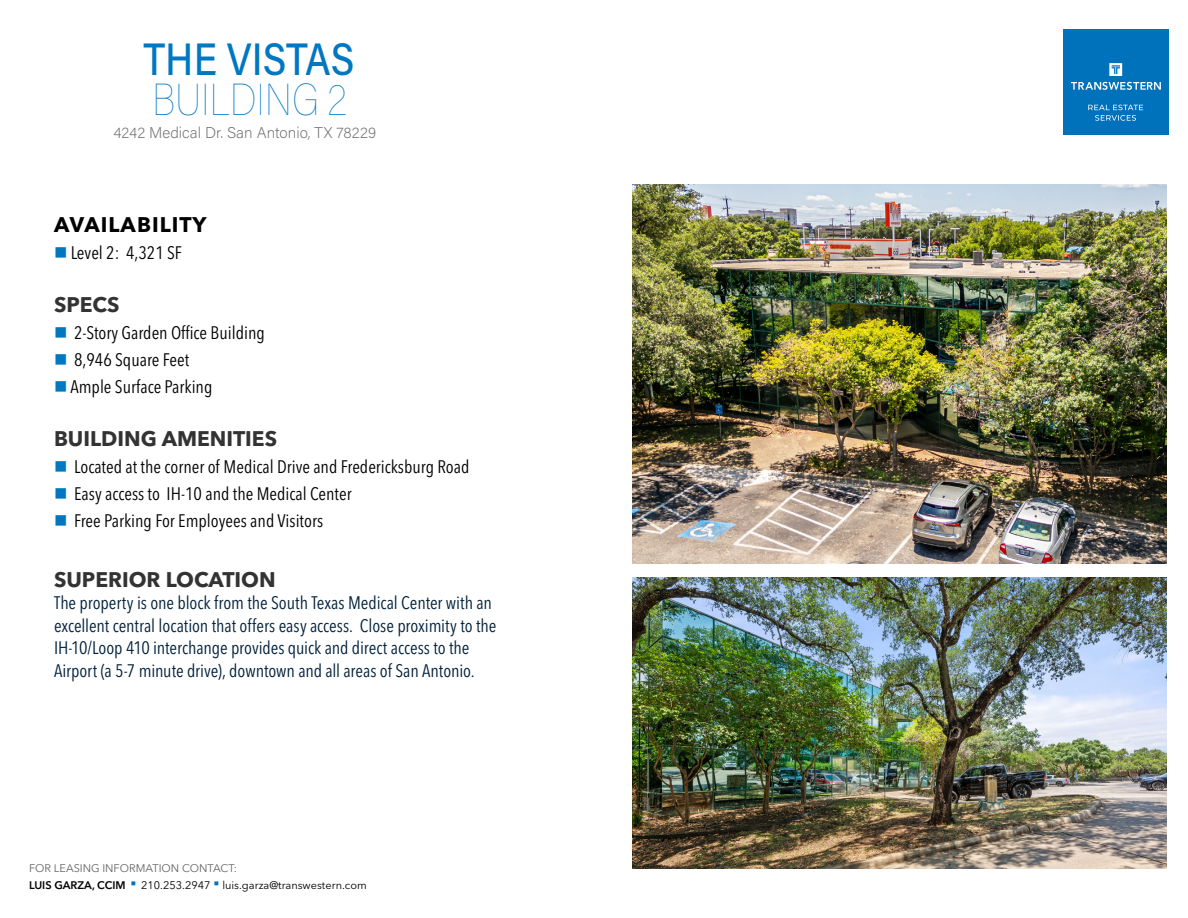
<style>
.page{position:relative;width:1188px;height:918px;background:#fff}
.page>*{position:absolute;margin:0;border:0;box-sizing:border-box;transform-origin:0 0}
.t1{font:500 45.3px "Acumin Pro";color:#0077c1;scale:.85 1}
.t2{font:100 44.55px "Acumin Pro";letter-spacing:.015em;color:#0077c1;scale:.85 1}
.t3{font:700 21px "Avenir Next LT Pro";color:#333}
.t4{font:700 21px "Avenir Next LT Pro";letter-spacing:.05em;color:#000}
.t5{font:condensed 18px/22.5px "Avenir Next LT Pro";letter-spacing:-.005em;color:#00203a}
.t6{font:condensed 18px "Avenir Next LT Pro";color:#000101}
.t7{font:200 15.6px "Acumin Pro";color:#6d6e71}
.t8{font:10.95px "Avenir Next LT Pro";color:#000}
.t9{font:10.95px "Avenir Next LT Pro";color:#636466}
.s1{color:#0077c1}
.s2{font-weight:600}
.s3{font-family:"Arial";font-size:17.1px;color:#0072bc}
</style>
<div class="page">
<div style="left:1063px;top:30px;width:106px;height:105px;background:#0072bc"></div>
<svg style="left:1088px;top:105px;width:55px;height:16px"></svg>
<svg style="left:1109px;top:63px;width:13px;height:13px"></svg>
<svg style="left:1071px;top:82px;width:90px;height:8px"></svg>
<img style="left:633px;top:185px;width:533px;height:378px">
<img style="left:633px;top:578px;width:533px;height:290px">
<h1 class="t1" style="left:143px;top:28px;width:250px">THE VISTAS</h1>
<h2 class="t2" style="left:152px;top:69px;width:230px">BUILDING 2</h2>
<p class="t7" style="left:113px;top:122px;width:264px">4242 Medical Dr. San Antonio, TX 78229</p>
<p class="t4" style="left:54px;top:212px;width:154px">AVAILABILITY</p>
<p class="t6" style="left:54px;top:242px;width:130px"><span class="s1">■</span> Level 2: 4,321 SF</p>
<p class="t3" style="left:54px;top:292px;width:67px">SPECS</p>
<p class="t6" style="left:54px;top:322px;width:212px"><span class="s1">■</span> 2-Story Garden Office Building</p>
<p class="t6" style="left:54px;top:349px;width:137px"><span class="s1">■</span> 8,946 Square Feet</p>
<p class="t6" style="left:54px;top:376px;width:160px"><span class="s1">■</span> Ample Surface Parking</p>
<p class="t3" style="left:54px;top:426px;width:225px">BUILDING AMENITIES</p>
<p class="t6" style="left:54px;top:456px;width:417px"><span class="s1">■</span> Located at the corner of Medical Drive and Fredericksburg Road</p>
<p class="t6" style="left:54px;top:483px;width:299px"><span class="s1">■</span> Easy access to IH-10 and the Medical Center</p>
<p class="t6" style="left:54px;top:510px;width:271px"><span class="s1">■</span> Free Parking For Employees and Visitors</p>
<p class="t3" style="left:54px;top:567px;width:223px">SUPERIOR LOCATION</p>
<p class="t5" style="left:54px;top:592px;width:444px">The property is one block from the South Texas Medical Center with an excellent central location that offers easy access. Close proximity to the IH-10/Loop 410 interchange provides quick and direct access to the Airport (a 5-7 minute drive), downtown and all areas of San Antonio.</p>
<p class="t9" style="left:29px;top:862px;width:210px">FOR LEASING INFORMATION CONTACT:</p>
<p class="t8" style="left:29px;top:879px;width:339px"><span class="s2">LUIS GARZA, CCIM</span> <span class="s3">▪</span> 210.253.2947 <span class="s3">▪</span> luis.garza@transwestern.com</p>
</div>
